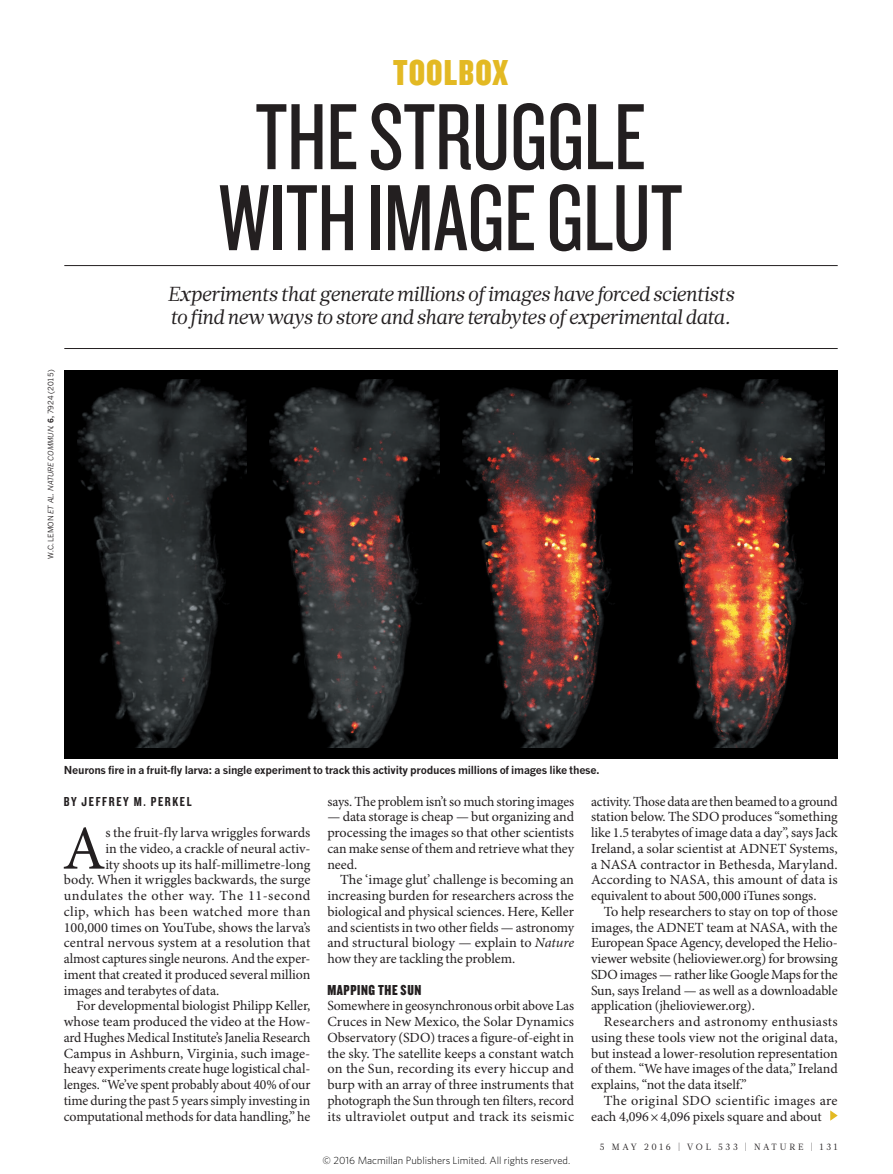
<style>
.page{position:relative;width:893px;height:1174px;background:#fff}
.page>*{position:absolute;margin:0;border:0;box-sizing:border-box;transform-origin:0 0}
.TECH_FEAT_HEAD{font:97.5px/81px "Knockout 28 Junior Feathrwt";letter-spacing:-.005em;color:#231f20;text-align:center}
.BODY_DROP_CAP{font:62.4px "Minion Pro";color:#231f20}
.t1{font:37.5px "Knockout 69 Full Liteweight";letter-spacing:.03em;color:#e3b923}
.INTRO{font:italic 20.25px/23.7px "Glosa Math";letter-spacing:-.01em;color:#231f20}
.CROSSHEAD{font:15px "Knockout 69 Full Liteweight";letter-spacing:.04em;color:#231f20}
.BODY_INDENT{font:13.95px/15.8px "Minion Pro";letter-spacing:-.005em;color:#231f20;text-align:justify}
.BODY_1ST_PARA{font:13.95px/15.8px "Minion Pro";color:#231f20;text-align:justify}
.BODY_DROP_CAP-2{font:13.95px "Minion Pro";color:#231f20}
.BODY_DROP_CAP-3{font:13.95px "Minion Pro";letter-spacing:.03em;color:#231f20}
.AUTHOR_BYLINE{font:13.5px "Knockout 49 Liteweight";letter-spacing:.12em;color:#231f20}
.PIC_CAPTION{font:700 10.8px "News Gothic MTOT";letter-spacing:-.02em;color:#231f20}
.t2{font:300 10.5px "Whitney";color:#000}
.t3{font:9px "Glosa Math";letter-spacing:.3em;color:#231f20}
.PIC_CREDIT{font:7.5px "News Gothic MTOT";color:#231f20}
.s1{font-style:italic}
.s2{font-weight:700}
</style>
<div class="page">
<div style="left:64px;top:370px;width:774px;height:388px;background:#000"></div>
<svg style="left:830px;top:1110px;width:8px;height:10px"></svg>
<img style="left:77px;top:380px;width:169px;height:367px">
<img style="left:463px;top:380px;width:169px;height:367px">
<img style="left:656px;top:380px;width:169px;height:367px">
<img style="left:270px;top:380px;width:169px;height:367px">
<hr style="left:64px;top:265px;width:774px;height:1px;background:#231f20">
<hr style="left:64px;top:348px;width:774px;height:1px;background:#231f20">
<p class="PIC_CREDIT" style="left:46px;top:559px;width:191px;rotate:-90deg">W.C. LEMON <span class="s1">ET AL. NATURE COMMUN.</span> <span class="s2">6,</span> 7924 (2015)</p>
<h3 class="t1" style="left:393px;top:49px;width:116px">TOOLBOX</h3>
<p class="TECH_FEAT_HEAD" style="left:219px;top:93px;width:466px">THE STRUGGLE<br>WITH IMAGE GLUT</p>
<p class="INTRO" style="left:167px;top:282px;width:568px">Experiments that generate millions of images have forced scientists to find new ways to store and share terabytes of experimental data.</p>
<p class="PIC_CAPTION" style="left:64px;top:763px;width:537px">Neurons fire in a fruit-fly larva: a single experiment to track this activity produces millions of images like these.</p>
<p class="AUTHOR_BYLINE" style="left:64px;top:792px;width:129px">BY JEFFREY M. PERKEL</p>
<p class="BODY_DROP_CAP" style="left:63px;top:811px;width:45px">A</p>
<p class="BODY_DROP_CAP-2" style="left:105px;top:824px;width:207px">s the fruit-fly larva wriggles forwards</p>
<p class="BODY_DROP_CAP-2" style="left:105px;top:840px;width:207px">in the video, a crackle of neural activ-</p>
<p class="BODY_DROP_CAP-2" style="left:105px;top:855px;width:206px">ity shoots up its half-millimetre-long</p>
<p class="BODY_DROP_CAP-2" style="left:64px;top:871px;width:248px">body. When it wriggles backwards, the surge</p>
<p class="BODY_DROP_CAP-3" style="left:64px;top:887px;width:248px">undulates the other way. The 11-second</p>
<p class="BODY_DROP_CAP-3" style="left:64px;top:903px;width:248px">clip, which has been watched more than</p>
<p class="BODY_DROP_CAP-2" style="left:64px;top:918px;width:248px">100,000 times on YouTube, shows the larva’s</p>
<p class="BODY_DROP_CAP-2" style="left:64px;top:934px;width:248px">central nervous system at a resolution that</p>
<p class="BODY_DROP_CAP-2" style="left:64px;top:950px;width:248px">almost captures single neurons. And the exper-</p>
<p class="BODY_DROP_CAP-2" style="left:64px;top:966px;width:248px">iment that created it produced several million</p>
<p class="BODY_DROP_CAP-2" style="left:64px;top:981px;width:157px">images and terabytes of data.</p>
<p class="BODY_INDENT" style="left:64px;top:998px;width:248px;text-indent:13px">For developmental biologist Philipp Keller, whose team produced the video at the How&shy;ard Hughes Medical Institute’s Janelia Research Campus in Ashburn, Virginia, such image&shy;heavy experiments create huge logistical chal&shy;lenges. “We’ve spent probably about 40% of our time during the past 5 years simply investing in computational methods for data handling,” he</p>
<p class="BODY_INDENT" style="left:327px;top:794px;width:248px">says. The problem isn’t so much storing images</p>
<p class="BODY_INDENT" style="left:327px;top:809px;width:248px">— data storage is cheap — but organizing and processing the images so that other scientists can make sense of them and retrieve what they need.</p>
<p class="BODY_INDENT" style="left:327px;top:872px;width:248px;text-indent:13px">The ‘image glut’ challenge is becoming an increasing burden for researchers across the biological and physical sciences. Here, Keller and scientists in two other fields — astronomy and structural biology — explain to <span class="s1">Nature </span>how they are tackling the problem.</p>
<p class="CROSSHEAD" style="left:327px;top:980px;width:95px">MAPPING THE SUN</p>
<p class="BODY_1ST_PARA" style="left:327px;top:998px;width:248px">Somewhere in geosynchronous orbit above Las Cruces in New Mexico, the Solar Dynamics Observatory (SDO) traces a figure-of-eight in the sky. The satellite keeps a constant watch on the Sun, recording its every hiccup and burp with an array of three instruments that photograph the Sun through ten filters, record its ultraviolet output and track its seismic</p>
<p class="t2" style="left:323px;top:1153px;width:249px">© 2016 Macmillan Publishers Limited. All rights reserved.</p>
<p class="BODY_1ST_PARA" style="left:591px;top:794px;width:248px">activity. Those data are then beamed to a ground station below. The SDO produces “something like 1.5 terabytes of image data a day”, says Jack Ireland, a solar scientist at ADNET Systems, a NASA contractor in Bethesda, Maryland.<br>According to NASA, this amount of data is equivalent to about 500,000 iTunes songs.</p>
<p class="BODY_INDENT" style="left:591px;top:904px;width:248px;text-indent:13px">To help researchers to stay on top of those images, the ADNET team at NASA, with the European Space Agency, developed the Helio&shy;viewer website (helioviewer.org) for browsing SDO images — rather like Google Maps for the Sun, says Ireland — as well as a downloadable application (jhelioviewer.org).</p>
<p class="BODY_INDENT" style="left:591px;top:1014px;width:248px;text-indent:13px">Researchers and astronomy enthusiasts using these tools view not the original data, but instead a lower-resolution representation of them. “We have images of the data,” Ireland explains, “not the data itself.”</p>
<p class="BODY_INDENT" style="left:591px;top:1093px;width:248px;text-indent:13px">The original SDO scientific images are each 4,096×4,096 pixels square and about</p>
<p class="t3" style="left:600px;top:1141px;width:239px">5 MAY 2016 | VOL 533 | NATURE | 131</p>
</div>
